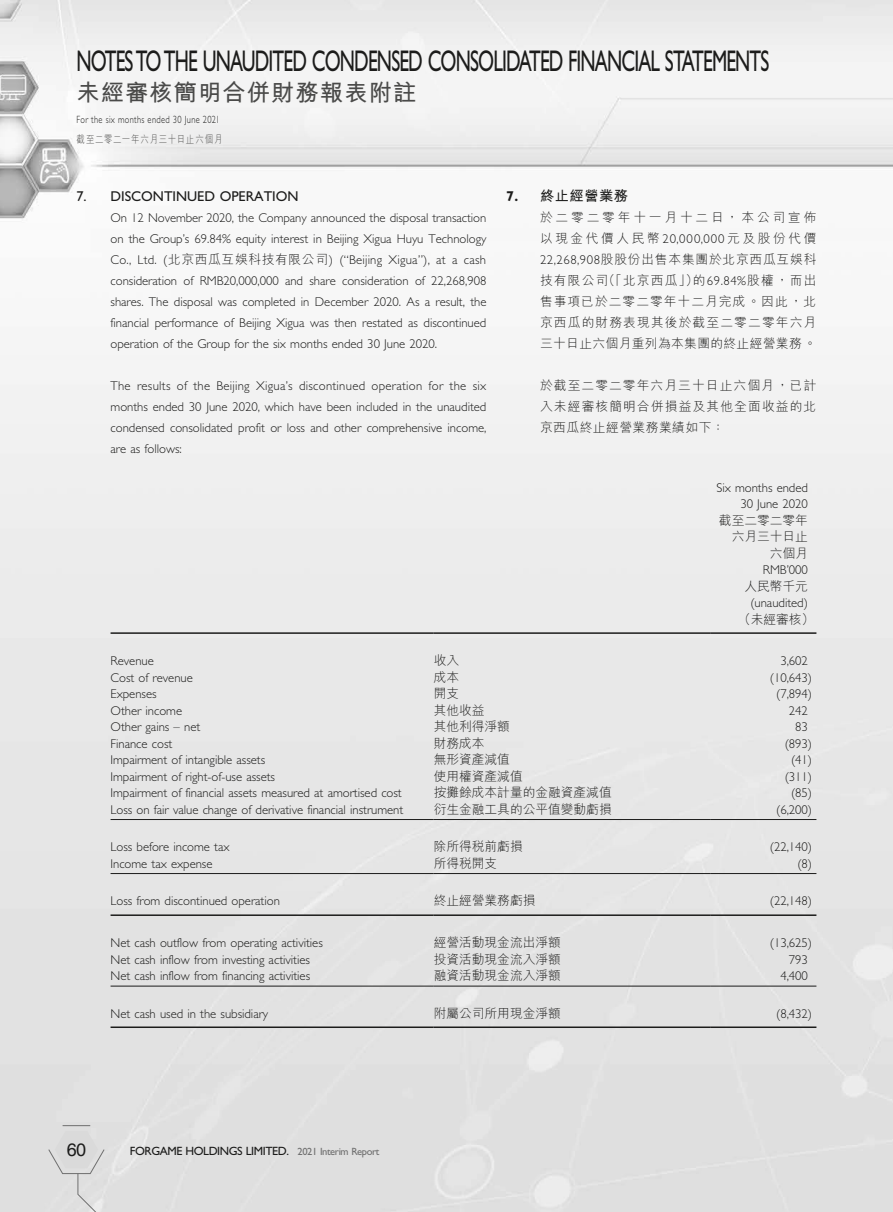
<style>
.page{position:relative;width:893px;height:1212px;background:#fff}
.page>*{position:absolute;margin:0;border:0;box-sizing:border-box;transform-origin:0 0}
.t1{font:30px "Gill Sans Std";letter-spacing:-.045em;color:#1c1c1b;scale:.65 1}
.t2{font:700 23.25px "M Hei HK";letter-spacing:.045em;color:#4a4a49}
.t3{font:18px "Helvetica";color:#1c1c1b}
.t4{font:14.25px "Gill Sans Std";letter-spacing:-.005em;color:#1c1c1b}
.t5{font:700 14.25px "M Hei HK";letter-spacing:.035em;color:#1c1c1b}
.t6{font:300 12.75px/21px "Gill Sans Std";letter-spacing:-.005em;color:#1c1c1b;text-align:justify}
.t7{font:300 12.75px/21px "M Hei HK";letter-spacing:-.005em;color:#1c1c1b;text-align:justify}
.t8{font:12px "Gill Sans Std";letter-spacing:-.035em;color:#1c1c1b}
.t9{font:300 10.5px "Gill Sans Std";letter-spacing:.04em;color:#1c1c1b;scale:.8 1}
.t10{font:300 10.5px "M Hei HK";letter-spacing:.085em;color:#4a4a49;scale:.8 1}
.s1{font-family:"M Hei HK"}
.s2{font-family:"Gill Sans Std"}
.s3{font-size:10.5px;color:#6f6f6f}
</style>
<div class="page">
<svg style="left:48px;top:1125px;width:60px;height:87px;background:#dbdbdb"></svg>
<hr style="left:111px;top:632px;width:323px;height:2px;background:#1c1c1b">
<hr style="left:434px;top:632px;width:276px;height:2px;background:#1c1c1b">
<hr style="left:710px;top:632px;width:106px;height:2px;background:#1c1c1b">
<hr style="left:111px;top:819px;width:323px;height:1px;background:#1c1c1b">
<hr style="left:434px;top:819px;width:276px;height:1px;background:#1c1c1b">
<hr style="left:710px;top:819px;width:106px;height:1px;background:#1c1c1b">
<hr style="left:111px;top:873px;width:323px;height:1px;background:#1c1c1b">
<hr style="left:434px;top:873px;width:276px;height:1px;background:#1c1c1b">
<hr style="left:710px;top:873px;width:106px;height:1px;background:#1c1c1b">
<hr style="left:111px;top:914px;width:323px;height:2px;background:#1c1c1b">
<hr style="left:434px;top:914px;width:276px;height:2px;background:#1c1c1b">
<hr style="left:710px;top:914px;width:106px;height:2px;background:#1c1c1b">
<hr style="left:111px;top:986px;width:323px;height:1px;background:#1c1c1b">
<hr style="left:434px;top:986px;width:276px;height:1px;background:#1c1c1b">
<hr style="left:710px;top:986px;width:106px;height:1px;background:#1c1c1b">
<hr style="left:111px;top:1026px;width:323px;height:2px;background:#1c1c1b">
<hr style="left:434px;top:1026px;width:276px;height:2px;background:#1c1c1b">
<hr style="left:710px;top:1026px;width:106px;height:2px;background:#1c1c1b">
<h1 class="t1" style="left:77px;top:44px;width:1067px">NOTES TO THE UNAUDITED CONDENSED CONSOLIDATED FINANCIAL STATEMENTS</h1>
<h2 class="t2" style="left:77px;top:76px;width:341px">未經審核簡明合併財務報表附註</h2>
<p class="t9" style="left:77px;top:114px;width:181px">For the six months ended 30 June 2021</p>
<p class="t10" style="left:77px;top:131px;width:184px">截至二零二一年六月三十日止六個月</p>
<p class="t4" style="left:77px;top:188px;width:224px">7. DISCONTINUED OPERATION</p>
<p class="t6" style="left:111px;top:207px;width:377px">On 12 November 2020, the Company announced the disposal transaction on the Group’s 69.84% equity interest in Beijing Xigua Huyu Technology Co., Ltd. (<span class="s1">北京西瓜互娛科技有限公司</span>) (“Beijing Xigua”), at a cash consideration of RMB20,000,000 and share consideration of 22,268,908 shares. The disposal was completed in December 2020. As a result, the financial performance of Beijing Xigua was then restated as discontinued operation of the Group for the six months ended 30 June 2020.</p>
<p class="t6" style="left:111px;top:376px;width:377px">The results of the Beijing Xigua’s discontinued operation for the six months ended 30 June 2020, which have been included in the unaudited condensed consolidated profit or loss and other comprehensive income, are as follows:</p>
<p class="t5" style="left:506px;top:185px;width:124px"><span class="s2">7.</span> 終止經營業務</p>
<p class="t7" style="left:540px;top:206px;width:278px">於二零二零年十一月十二日，本公司宣佈以現金代價人民幣<span class="s2">20,000,000</span>元及股份代價<span class="s2">22,268,908</span>股股份出售本集團於北京西瓜互娛科技有限公司（「北京西瓜」）的<span class="s2">69.84%</span>股權，而出售事項已於二零二零年十二月完成。因此，北京西瓜的財務表現其後於截至二零二零年六月三十日止六個月重列為本集團的終止經營業務。</p>
<p class="t7" style="left:540px;top:375px;width:278px">於截至二零二零年六月三十日止六個月，已計入未經審核簡明合併損益及其他全面收益的北京西瓜終止經營業務業績如下：</p>
<p class="t6" style="left:716px;top:479px;width:93px;line-height:16.5px;text-align:right">Six months ended<br>30 June 2020</p>
<p class="t7" style="left:719px;top:511px;width:91px;line-height:16.5px;text-align:right">截至二零二零年六月三十日止六個月</p>
<p class="t6" style="left:763px;top:559px;width:47px">RMB’000</p>
<p class="t7" style="left:744px;top:575px;width:65px">人民幣千元</p>
<p class="t6" style="left:750px;top:592px;width:59px">(unaudited)</p>
<p class="t7" style="left:738px;top:608px;width:78px">（未經審核）</p>
<p class="t6" style="left:111px;top:651px;width:45px">Revenue</p>
<p class="t7" style="left:434px;top:649px;width:27px">收入</p>
<p class="t6" style="left:780px;top:651px;width:29px">3,602</p>
<p class="t6" style="left:111px;top:667px;width:84px">Cost of revenue</p>
<p class="t7" style="left:434px;top:666px;width:27px">成本</p>
<p class="t6" style="left:770px;top:667px;width:44px">(10,643)</p>
<p class="t6" style="left:111px;top:684px;width:48px">Expenses</p>
<p class="t7" style="left:434px;top:682px;width:27px">開支</p>
<p class="t6" style="left:776px;top:684px;width:38px">(7,894)</p>
<p class="t6" style="left:111px;top:700px;width:73px">Other income</p>
<p class="t7" style="left:434px;top:699px;width:52px">其他收益</p>
<p class="t6" style="left:789px;top:700px;width:21px">242</p>
<p class="t6" style="left:111px;top:717px;width:91px">Other gains – net</p>
<p class="t7" style="left:434px;top:715px;width:78px">其他利得淨額</p>
<p class="t6" style="left:795px;top:717px;width:14px">83</p>
<p class="t6" style="left:111px;top:733px;width:63px">Finance cost</p>
<p class="t7" style="left:434px;top:732px;width:52px">財務成本</p>
<p class="t6" style="left:785px;top:733px;width:29px">(893)</p>
<p class="t6" style="left:111px;top:750px;width:156px">Impairment of intangible assets</p>
<p class="t7" style="left:434px;top:748px;width:78px">無形資產減值</p>
<p class="t6" style="left:791px;top:750px;width:23px">(41)</p>
<p class="t6" style="left:111px;top:766px;width:166px">Impairment of right-of-use assets</p>
<p class="t7" style="left:434px;top:765px;width:91px">使用權資產減值</p>
<p class="t6" style="left:785px;top:766px;width:29px">(311)</p>
<p class="t6" style="left:111px;top:783px;width:293px">Impairment of financial assets measured at amortised cost</p>
<p class="t7" style="left:434px;top:781px;width:180px">按攤餘成本計量的金融資產減值</p>
<p class="t6" style="left:791px;top:783px;width:23px">(85)</p>
<p class="t6" style="left:111px;top:799px;width:294px">Loss on fair value change of derivative financial instrument</p>
<p class="t7" style="left:434px;top:798px;width:180px">衍生金融工具的公平值變動虧損</p>
<p class="t6" style="left:776px;top:799px;width:38px">(6,200)</p>
<p class="t6" style="left:111px;top:837px;width:120px">Loss before income tax</p>
<p class="t7" style="left:434px;top:835px;width:91px">除所得稅前虧損</p>
<p class="t6" style="left:770px;top:837px;width:44px">(22,140)</p>
<p class="t6" style="left:111px;top:853px;width:104px">Income tax expense</p>
<p class="t7" style="left:434px;top:852px;width:65px">所得稅開支</p>
<p class="t6" style="left:797px;top:853px;width:16px">(8)</p>
<p class="t6" style="left:111px;top:891px;width:171px">Loss from discontinued operation</p>
<p class="t7" style="left:434px;top:890px;width:103px">終止經營業務虧損</p>
<p class="t6" style="left:770px;top:891px;width:44px">(22,148)</p>
<p class="t6" style="left:111px;top:933px;width:214px">Net cash outflow from operating activities</p>
<p class="t7" style="left:434px;top:932px;width:129px">經營活動現金流出淨額</p>
<p class="t6" style="left:770px;top:933px;width:44px">(13,625)</p>
<p class="t6" style="left:111px;top:949px;width:201px">Net cash inflow from investing activities</p>
<p class="t7" style="left:434px;top:948px;width:129px">投資活動現金流入淨額</p>
<p class="t6" style="left:789px;top:949px;width:21px">793</p>
<p class="t6" style="left:111px;top:966px;width:201px">Net cash inflow from financing activities</p>
<p class="t7" style="left:434px;top:965px;width:129px">融資活動現金流入淨額</p>
<p class="t6" style="left:780px;top:966px;width:29px">4,400</p>
<p class="t6" style="left:111px;top:1003px;width:159px">Net cash used in the subsidiary</p>
<p class="t7" style="left:434px;top:1002px;width:129px">附屬公司所用現金淨額</p>
<p class="t6" style="left:776px;top:1003px;width:38px">(8,432)</p>
<h3 class="t3" style="left:67px;top:1140px;width:21px">60</h3>
<p class="t8" style="left:130px;top:1144px;width:251px">FORGAME HOLDINGS LIMITED. <span class="s3">2021 Interim Report</span></p>
</div>
